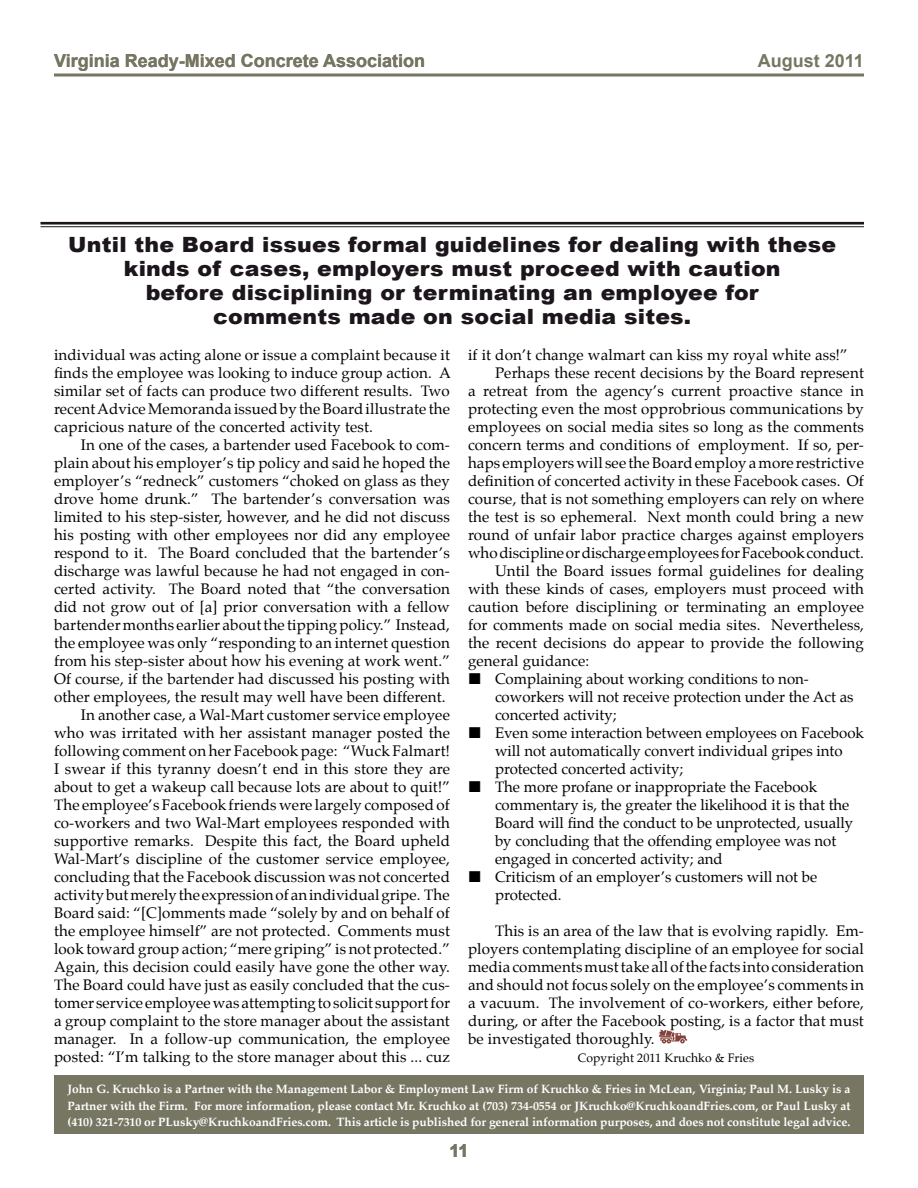
<style>
.page{position:relative;width:918px;height:1188px;background:#fff}
.page>*{position:absolute;margin:0;border:0;box-sizing:border-box;transform-origin:0 0}
.t1{font:900 21px/24px "Arial";letter-spacing:.01em;color:#1c151c;text-align:center;scale:1.05 1}
.t2{font:700 18px "Arial";color:#767662}
.t3{font:15px/18px "Palatino";letter-spacing:.01em;color:#000;text-align:justify}
.t4{font:700 12px/16.5px "Palatino";letter-spacing:-.005em;color:#fff;text-align:justify}
.t5{font:12px "Palatino";letter-spacing:.01em;color:#000}
</style>
<div class="page">
<hr style="left:54px;top:73px;width:810px;height:3px;background:#767662">
<div style="left:54px;top:1076px;width:810px;height:58px;background:#767662"></div>
<svg style="left:659px;top:1030px;width:28px;height:14px"></svg>
<hr style="left:40px;top:222px;width:824px;height:3px;background:#1c151c">
<hr style="left:40px;top:226px;width:824px;height:1px;background:#1c151c">
<p class="t2" style="left:54px;top:49px;width:373px">Virginia Ready-Mixed Concrete Association</p>
<p class="t2" style="left:758px;top:49px;width:108px">August 2011</p>
<h1 class="t1" style="left:68px;top:232px;width:733px">Until the Board issues formal guidelines for dealing with these kinds of cases, employers must proceed with caution<br>before disciplining or terminating an employee for<br>comments made on social media sites.</h1>
<p class="t3" style="left:54px;top:346px;width:398px">individual was acting alone or issue a complaint because it finds the employee was looking to induce group action. A similar set of facts can produce two different results. Two recent Advice Memoranda issued by the Board illustrate the capricious nature of the concerted activity test.</p>
<p class="t3" style="left:54px;top:436px;width:398px;text-align:right">In one of the cases, a bartender used Facebook to com&shy;plain about his employer’s tip policy and said he hoped the employer’s “redneck” customers “choked on glass as they drove home drunk.” The bartender’s conversation was limited to his step-sister, however, and he did not discuss his posting with other employees nor did any employee respond to it. The Board concluded that the bartender’s discharge was lawful because he had not engaged in con&shy;certed activity. The Board noted that “the conversation did not grow out of [a] prior conversation with a fellow bartender months earlier about the tipping policy.” Instead, the employee was only “responding to an internet question from his step-sister about how his evening at work went.” Of course, if the bartender had discussed his posting with other employees, the result may well have been different.<br>In another case, a Wal-Mart customer service employee who was irritated with her assistant manager posted the following comment on her Facebook page: “Wuck Falmart!<br>I swear if this tyranny doesn’t end in this store they are about to get a wakeup call because lots are about to quit!” The employee’s Facebook friends were largely composed of co-workers and two Wal-Mart employees responded with supportive remarks. Despite this fact, the Board upheld Wal-Mart’s discipline of the customer service employee, concluding that the Facebook discussion was not concerted activity but merely the expression of an individual gripe. The Board said: “[C]omments made “solely by and on behalf of the employee himself” are not protected. Comments must look toward group action; “mere griping” is not protected.” Again, this decision could easily have gone the other way.<br>The Board could have just as easily concluded that the cus&shy;tomer service employee was attempting to solicit support for a group complaint to the store manager about the assistant manager. In a follow-up communication, the employee posted: “I’m talking to the store manager about this ... cuz</p>
<p class="t3" style="left:468px;top:346px;width:381px">if it don’t change walmart can kiss my royal white ass!”</p>
<p class="t3" style="left:495px;top:364px;width:370px">Perhaps these recent decisions by the Board represent</p>
<p class="t3" style="left:468px;top:382px;width:397px">a retreat from the agency’s current proactive stance in</p>
<p class="t3" style="left:468px;top:400px;width:397px">protecting even the most opprobrious communications by</p>
<p class="t3" style="left:468px;top:418px;width:398px">employees on social media sites so long as the comments</p>
<p class="t3" style="left:468px;top:436px;width:398px">concern terms and conditions of employment. If so, per-</p>
<p class="t3" style="left:468px;top:454px;width:397px">haps employers will see the Board employ a more restrictive</p>
<p class="t3" style="left:468px;top:472px;width:398px">definition of concerted activity in these Facebook cases. Of</p>
<p class="t3" style="left:468px;top:490px;width:398px">course, that is not something employers can rely on where</p>
<p class="t3" style="left:468px;top:508px;width:398px">the test is so ephemeral. Next month could bring a new</p>
<p class="t3" style="left:468px;top:526px;width:397px">round of unfair labor practice charges against employers</p>
<p class="t3" style="left:468px;top:544px;width:397px">who discipline or discharge employees for Facebook conduct.</p>
<p class="t3" style="left:495px;top:562px;width:371px">Until the Board issues formal guidelines for dealing</p>
<p class="t3" style="left:468px;top:580px;width:397px">with these kinds of cases, employers must proceed with</p>
<p class="t3" style="left:468px;top:598px;width:398px">caution before disciplining or terminating an employee</p>
<p class="t3" style="left:468px;top:616px;width:398px">for comments made on social media sites. Nevertheless,</p>
<p class="t3" style="left:468px;top:634px;width:397px">the recent decisions do appear to provide the following</p>
<p class="t3" style="left:468px;top:652px;width:123px">general guidance:</p>
<p class="t3" style="left:495px;top:670px;width:315px">Complaining about working conditions to non-</p>
<p class="t3" style="left:495px;top:688px;width:360px">coworkers will not receive protection under the Act as</p>
<p class="t3" style="left:495px;top:706px;width:123px">concerted activity;</p>
<p class="t3" style="left:495px;top:724px;width:370px">Even some interaction between employees on Facebook</p>
<p class="t3" style="left:495px;top:742px;width:349px">will not automatically convert individual gripes into</p>
<p class="t3" style="left:495px;top:760px;width:190px">protected concerted activity;</p>
<p class="t3" style="left:495px;top:778px;width:324px">The more profane or inappropriate the Facebook</p>
<p class="t3" style="left:495px;top:796px;width:356px">commentary is, the greater the likelihood it is that the</p>
<p class="t3" style="left:495px;top:814px;width:360px">Board will find the conduct to be unprotected, usually</p>
<p class="t3" style="left:495px;top:832px;width:343px">by concluding that the offending employee was not</p>
<p class="t3" style="left:495px;top:850px;width:229px">engaged in concerted activity; and</p>
<p class="t3" style="left:495px;top:868px;width:324px">Criticism of an employer’s customers will not be</p>
<p class="t3" style="left:495px;top:886px;width:68px">protected.</p>
<p class="t3" style="left:468px;top:922px;width:398px;text-indent:27px">This is an area of the law that is evolving rapidly. Em&shy;ployers contemplating discipline of an employee for social media comments must take all of the facts into consideration and should not focus solely on the employee’s comments in a vacuum. The involvement of co-workers, either before, during, or after the Facebook posting, is a factor that must be investigated thoroughly.</p>
<p class="t5" style="left:578px;top:1048px;width:178px">Copyright 2011 Kruchko &amp; Fries</p>
<p class="t4" style="left:68px;top:1081px;width:785px">John G. Kruchko is a Partner with the Management Labor &amp; Employment Law Firm of Kruchko &amp; Fries in McLean, Virginia; Paul M. Lusky is a Partner with the Firm. For more information, please contact Mr. Kruchko at (703) 734-0554 or JKruchko@KruchkoandFries.com, or Paul Lusky at (410) 321-7310 or PLusky@KruchkoandFries.com. This article is published for general information purposes, and does not constitute legal advice.</p>
<p class="t2" style="left:449px;top:1139px;width:21px">11</p>
</div>
